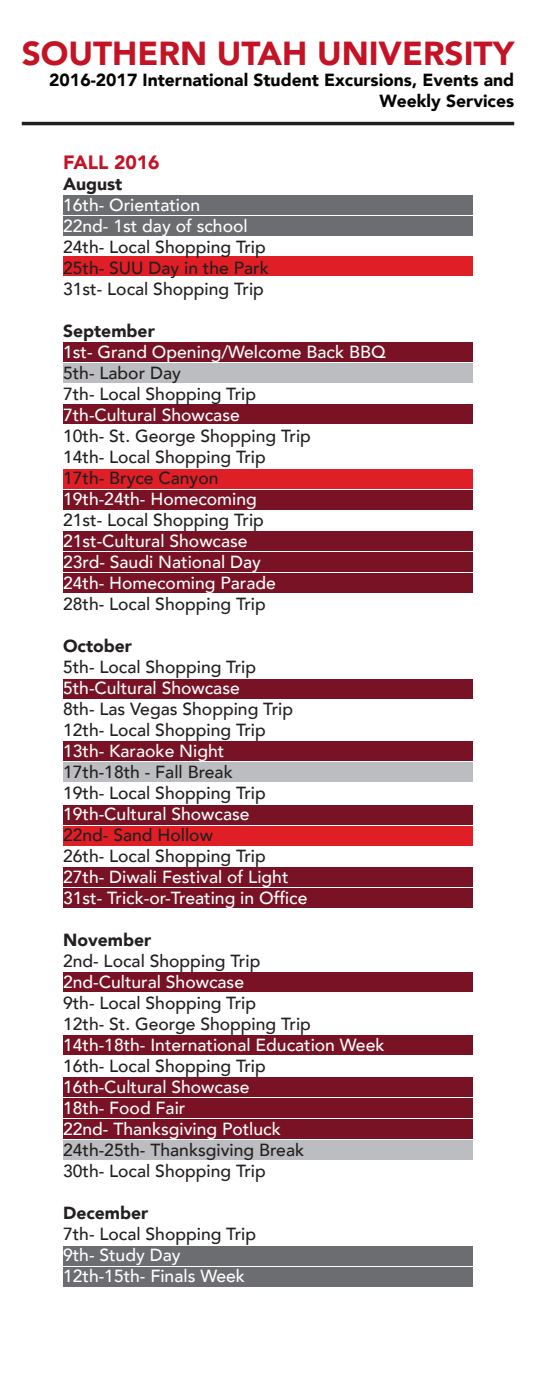
<style>
.page{position:relative;width:536px;height:1386px;background:#fff}
.page>*{position:absolute;margin:0;border:0;box-sizing:border-box;transform-origin:0 0}
.t1{font:900 33.25px "Avenir";color:#c41324}
.t2{font:900 19.25px "Avenir";color:#c41324}
.t3{font:500 17.5px "Avenir";color:#231f20}
.t4{font:500 17.5px "Avenir";color:#fff}
.t5{font:900 17.5px/21px "Avenir";color:#040503;text-align:right}
.t6{font:900 17.5px "Avenir";color:#231f20}
</style>
<div class="page">
<div style="left:63px;top:762px;width:409px;height:20px;background:#bcbdc0"></div>
<div style="left:63px;top:1141px;width:409px;height:19px;background:#bcbdc0"></div>
<div style="left:63px;top:826px;width:409px;height:19px;background:#e01e25"></div>
<div style="left:63px;top:1035px;width:409px;height:20px;background:#791224"></div>
<div style="left:63px;top:1120px;width:409px;height:19px;background:#791224"></div>
<div style="left:63px;top:1099px;width:409px;height:19px;background:#791224"></div>
<div style="left:63px;top:867px;width:409px;height:20px;background:#791224"></div>
<div style="left:63px;top:741px;width:409px;height:20px;background:#791224"></div>
<div style="left:63px;top:888px;width:409px;height:20px;background:#791224"></div>
<div style="left:63px;top:1267px;width:409px;height:19px;background:#6c6d70"></div>
<div style="left:63px;top:1246px;width:409px;height:19px;background:#6c6d70"></div>
<div style="left:63px;top:363px;width:409px;height:20px;background:#bcbdc0"></div>
<div style="left:63px;top:469px;width:409px;height:19px;background:#e01e25"></div>
<div style="left:63px;top:257px;width:409px;height:19px;background:#e01e25"></div>
<div style="left:63px;top:216px;width:409px;height:20px;background:#6c6d70"></div>
<div style="left:63px;top:405px;width:409px;height:19px;background:#791224"></div>
<div style="left:63px;top:574px;width:409px;height:19px;background:#791224"></div>
<div style="left:63px;top:680px;width:410px;height:19px;background:#791224"></div>
<div style="left:63px;top:805px;width:409px;height:19px;background:#791224"></div>
<div style="left:63px;top:972px;width:410px;height:19px;background:#791224"></div>
<div style="left:63px;top:532px;width:410px;height:19px;background:#791224"></div>
<div style="left:63px;top:1078px;width:410px;height:19px;background:#791224"></div>
<div style="left:63px;top:553px;width:409px;height:19px;background:#791224"></div>
<div style="left:63px;top:490px;width:409px;height:19px;background:#791224"></div>
<div style="left:63px;top:342px;width:409px;height:20px;background:#791224"></div>
<div style="left:63px;top:195px;width:409px;height:20px;background:#6c6d70"></div>
<hr style="left:22px;top:122px;width:492px;height:3px;background:#231f20">
<p class="t1" style="left:22px;top:25px;width:494px">SOUTHERN UTAH UNIVERSITY</p>
<p class="t5" style="left:49px;top:69px;width:466px">2016-2017 International Student Excursions, Events and<br>Weekly Services</p>
<p class="t2" style="left:63px;top:146px;width:98px">FALL 2016</p>
<p class="t6" style="left:63px;top:169px;width:61px">August</p>
<p class="t4" style="left:63px;top:190px;width:139px">16th- Orientation</p>
<p class="t4" style="left:63px;top:211px;width:186px">22nd- 1st day of school</p>
<p class="t3" style="left:63px;top:232px;width:204px">24th- Local Shopping Trip</p>
<p class="t3" style="left:63px;top:253px;width:207px">25th- SUU Day in the Park</p>
<p class="t3" style="left:63px;top:274px;width:202px">31st- Local Shopping Trip</p>
<p class="t6" style="left:63px;top:316px;width:93px">September</p>
<p class="t4" style="left:63px;top:337px;width:324px">1st- Grand Opening/Welcome Back BBQ</p>
<p class="t3" style="left:63px;top:358px;width:119px">5th- Labor Day</p>
<p class="t3" style="left:63px;top:379px;width:194px">7th- Local Shopping Trip</p>
<p class="t4" style="left:63px;top:400px;width:178px">7th-Cultural Showcase</p>
<p class="t3" style="left:63px;top:421px;width:249px">10th- St. George Shopping Trip</p>
<p class="t3" style="left:63px;top:442px;width:204px">14th- Local Shopping Trip</p>
<p class="t3" style="left:63px;top:463px;width:157px">17th- Bryce Canyon</p>
<p class="t4" style="left:63px;top:484px;width:195px">19th-24th- Homecoming</p>
<p class="t3" style="left:63px;top:505px;width:202px">21st- Local Shopping Trip</p>
<p class="t4" style="left:63px;top:526px;width:186px">21st-Cultural Showcase</p>
<p class="t4" style="left:63px;top:547px;width:199px">23rd- Saudi National Day</p>
<p class="t4" style="left:63px;top:568px;width:214px">24th- Homecoming Parade</p>
<p class="t3" style="left:63px;top:589px;width:204px">28th- Local Shopping Trip</p>
<p class="t6" style="left:63px;top:631px;width:70px">October</p>
<p class="t3" style="left:63px;top:652px;width:194px">5th- Local Shopping Trip</p>
<p class="t4" style="left:63px;top:673px;width:178px">5th-Cultural Showcase</p>
<p class="t3" style="left:63px;top:694px;width:231px">8th- Las Vegas Shopping Trip</p>
<p class="t3" style="left:63px;top:715px;width:204px">12th- Local Shopping Trip</p>
<p class="t4" style="left:63px;top:736px;width:163px">13th- Karaoke Night</p>
<p class="t3" style="left:63px;top:757px;width:171px">17th-18th - Fall Break</p>
<p class="t3" style="left:63px;top:778px;width:204px">19th- Local Shopping Trip</p>
<p class="t4" style="left:63px;top:799px;width:188px">19th-Cultural Showcase</p>
<p class="t3" style="left:63px;top:820px;width:151px">22nd- Sand Hollow</p>
<p class="t3" style="left:63px;top:841px;width:204px">26th- Local Shopping Trip</p>
<p class="t4" style="left:63px;top:862px;width:227px">27th- Diwali Festival of Light</p>
<p class="t4" style="left:63px;top:883px;width:246px">31st- Trick-or-Treating in Office</p>
<p class="t6" style="left:63px;top:925px;width:90px">November</p>
<p class="t3" style="left:63px;top:946px;width:199px">2nd- Local Shopping Trip</p>
<p class="t4" style="left:63px;top:967px;width:182px">2nd-Cultural Showcase</p>
<p class="t3" style="left:63px;top:988px;width:194px">9th- Local Shopping Trip</p>
<p class="t3" style="left:63px;top:1009px;width:249px">12th- St. George Shopping Trip</p>
<p class="t4" style="left:63px;top:1030px;width:323px">14th-18th- International Education Week</p>
<p class="t3" style="left:63px;top:1051px;width:204px">16th- Local Shopping Trip</p>
<p class="t4" style="left:63px;top:1072px;width:188px">16th-Cultural Showcase</p>
<p class="t4" style="left:63px;top:1093px;width:124px">18th- Food Fair</p>
<p class="t4" style="left:63px;top:1114px;width:219px">22nd- Thanksgiving Potluck</p>
<p class="t3" style="left:63px;top:1135px;width:242px">24th-25th- Thanksgiving Break</p>
<p class="t3" style="left:63px;top:1156px;width:204px">30th- Local Shopping Trip</p>
<p class="t6" style="left:63px;top:1198px;width:87px">December</p>
<p class="t3" style="left:63px;top:1219px;width:194px">7th- Local Shopping Trip</p>
<p class="t4" style="left:63px;top:1240px;width:119px">9th- Study Day</p>
<p class="t4" style="left:63px;top:1261px;width:183px">12th-15th- Finals Week</p>
</div>
